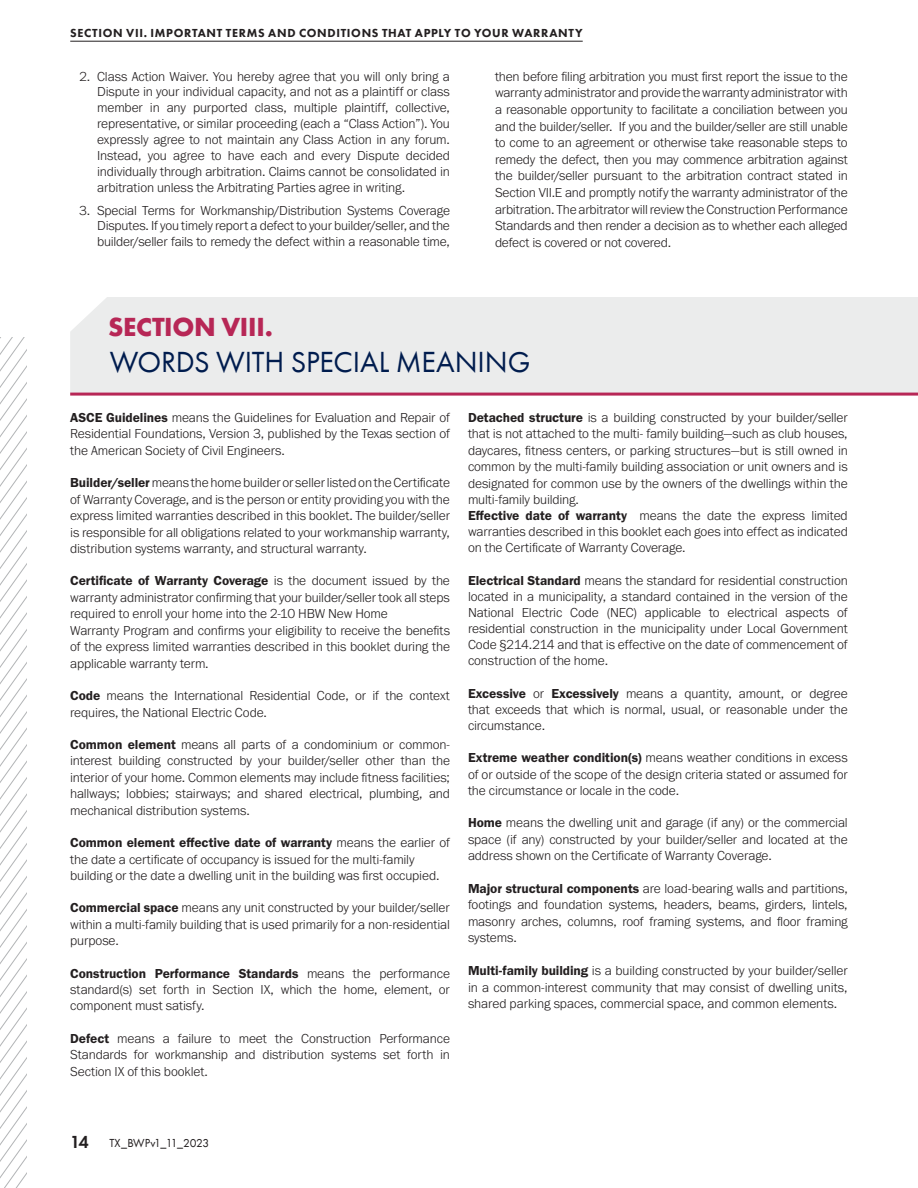
<style>
.page{position:relative;width:918px;height:1188px;background:#fff}
.page>*{position:absolute;margin:0;border:0;box-sizing:border-box;transform-origin:0 0}
.t1{font:30px "Futura PT";letter-spacing:-.005em;color:#001c4e}
.t2{font:700 27px "Futura PT";letter-spacing:-.01em;color:#b72756}
.t3{font:300 13.5px/16.5px "Franklin Gothic URW";letter-spacing:-.01em;color:#231f20;text-align:justify}
.t4{font:13.5px "Franklin Gothic URW Dem";letter-spacing:-.005em;color:#231f20}
.t5{font:800 12px "Futura PT";letter-spacing:.055em;color:#231f20}
.t6{font:12px "Futura PT";letter-spacing:-.03em;color:#231f20}
.s1{font-family:"Franklin Gothic URW Dem";font-weight:400}
.s2{font-family:"Franklin Gothic URW";font-weight:300}
.s3{font-weight:600;font-size:18px}
</style>
<div class="page">
<hr style="left:70px;top:41px;width:513px;height:1px;background:#231f20">
<div style="left:70px;top:297px;width:848px;height:96px;background:#ebecec"></div>
<hr style="left:70px;top:393px;width:848px;height:3px;background:#b72756">
<svg style="left:0;top:338px;width:27px;height:850px"></svg>
<p class="t5" style="left:70px;top:25px;width:514px">SECTION VII. IMPORTANT TERMS AND CONDITIONS THAT APPLY TO YOUR WARRANTY</p>
<p class="t3" style="left:97px;top:68px;width:354px;line-height:15.9px;text-indent:-18px">2. Class Action Waiver. You hereby agree that you will only bring a Dispute in your individual capacity, and not as a plaintiff or class member in any purported class, multiple plaintiff, collective, representative, or similar proceeding (each a “Class Action”). You expressly agree to not maintain any Class Action in any forum.<br>Instead, you agree to have each and every Dispute decided individually through arbitration. Claims cannot be consolidated in arbitration unless the Arbitrating Parties agree in writing.</p>
<p class="t3" style="left:97px;top:202px;width:354px;line-height:15.9px;text-indent:-18px">3. Special Terms for Workmanship/Distribution Systems Coverage Disputes. If you timely report a defect to your builder/seller, and the builder/seller fails to remedy the defect within a reasonable time,</p>
<h2 class="t2" style="left:108px;top:309px;width:167px">SECTION VIII.</h2>
<p class="t3" style="left:495px;top:68px;width:354px">then before filing arbitration you must first report the issue to the warranty administrator and provide the warranty administrator with a reasonable opportunity to facilitate a conciliation between you and the builder/seller. If you and the builder/seller are still unable to come to an agreement or otherwise take reasonable steps to remedy the defect, then you may commence arbitration against the builder/seller pursuant to the arbitration contract stated in Section VII.E and promptly notify the warranty administrator of the arbitration. The arbitrator will review the Construction Performance Standards and then render a decision as to whether each alleged defect is covered or not covered.</p>
<h1 class="t1" style="left:110px;top:344px;width:422px">WORDS WITH SPECIAL MEANING</h1>
<p class="t3" style="left:70px;top:409px;width:381px"><span class="s1">ASCE Guidelines</span> means the Guidelines for Evaluation and Repair of Residential Foundations, Version 3, published by the Texas section of the American Society of Civil Engineers.</p>
<p class="t3" style="left:70px;top:474px;width:381px"><span class="s1">Builder/seller</span> means the home builder or seller listed on the Certificate of Warranty Coverage, and is the person or entity providing you with the express limited warranties described in this booklet. The builder/seller is responsible for all obligations related to your workmanship warranty, distribution systems warranty, and structural warranty.</p>
<p class="t4" style="left:70px;top:572px;width:381px">Certificate of Warranty Coverage <span class="s2">is the document issued by the</span></p>
<p class="t3" style="left:70px;top:589px;width:381px;text-align:left">warranty administrator confirming that your builder/seller took all steps required to enroll your home into the 2-10 HBW New Home<br>Warranty Program and confirms your eligibility to receive the benefits of the express limited warranties described in this booklet during the applicable warranty term.</p>
<p class="t3" style="left:70px;top:687px;width:381px"><span class="s1">Code</span> means the International Residential Code, or if the context requires, the National Electric Code.</p>
<p class="t3" style="left:70px;top:736px;width:381px"><span class="s1">Common element</span> means all parts of a condominium or common&shy;interest building constructed by your builder/seller other than the interior of your home. Common elements may include fitness facilities; hallways; lobbies; stairways; and shared electrical, plumbing, and mechanical distribution systems.</p>
<p class="t4" style="left:70px;top:834px;width:381px">Common element effective date of warranty <span class="s2">means the earlier of</span></p>
<p class="t3" style="left:70px;top:851px;width:371px">the date a certificate of occupancy is issued for the multi-family building or the date a dwelling unit in the building was first occupied.</p>
<p class="t3" style="left:70px;top:899px;width:381px"><span class="s1">Commercial space</span> means any unit constructed by your builder/seller within a multi-family building that is used primarily for a non-residential purpose.</p>
<p class="t4" style="left:70px;top:965px;width:381px">Construction Performance Standards <span class="s2">means the performance</span></p>
<p class="t3" style="left:70px;top:981px;width:381px;line-height:16px">standard(s) set forth in Section IX, which the home, element, or component must satisfy.</p>
<p class="t3" style="left:70px;top:1030px;width:381px"><span class="s1">Defect</span> means a failure to meet the Construction Performance Standards for workmanship and distribution systems set forth in Section IX of this booklet.</p>
<p class="t3" style="left:468px;top:409px;width:381px;text-align:left"><span class="s1">Detached structure</span> is a building constructed by your builder/seller that is not attached to the multi- family building—such as club houses, daycares, fitness centers, or parking structures—but is still owned in common by the multi-family building association or unit owners and is designated for common use by the owners of the dwellings within the multi-family building.<br><span class="s1">Effective date of warranty</span> means the date the express limited warranties described in this booklet each goes into effect as indicated on the Certificate of Warranty Coverage.</p>
<p class="t3" style="left:468px;top:572px;width:381px;line-height:16px"><span class="s1">Electrical Standard</span> means the standard for residential construction located in a municipality, a standard contained in the version of the National Electric Code (NEC) applicable to electrical aspects of residential construction in the municipality under Local Government Code §214.214 and that is effective on the date of commencement of construction of the home.</p>
<p class="t3" style="left:468px;top:685px;width:381px;line-height:16px"><span class="s1">Excessive</span> or <span class="s1">Excessively</span> means a quantity, amount, or degree that exceeds that which is normal, usual, or reasonable under the circumstance.</p>
<p class="t3" style="left:468px;top:750px;width:381px;line-height:16px"><span class="s1">Extreme weather condition(s)</span> means weather conditions in excess of or outside of the scope of the design criteria stated or assumed for the circumstance or locale in the code.</p>
<p class="t3" style="left:468px;top:814px;width:381px"><span class="s1">Home</span> means the dwelling unit and garage (if any) or the commercial space (if any) constructed by your builder/seller and located at the address shown on the Certificate of Warranty Coverage.</p>
<p class="t3" style="left:468px;top:880px;width:381px"><span class="s1">Major structural components</span> are load-bearing walls and partitions, footings and foundation systems, headers, beams, girders, lintels, masonry arches, columns, roof framing systems, and floor framing systems.</p>
<p class="t3" style="left:468px;top:962px;width:381px"><span class="s1">Multi-family building</span> is a building constructed by your builder/seller in a common-interest community that may consist of dwelling units, shared parking spaces, commercial space, and common elements.</p>
<p class="t6" style="left:70px;top:1136px;width:141px"><span class="s3">14</span> TX_BWPv1_11_2023</p>
</div>
